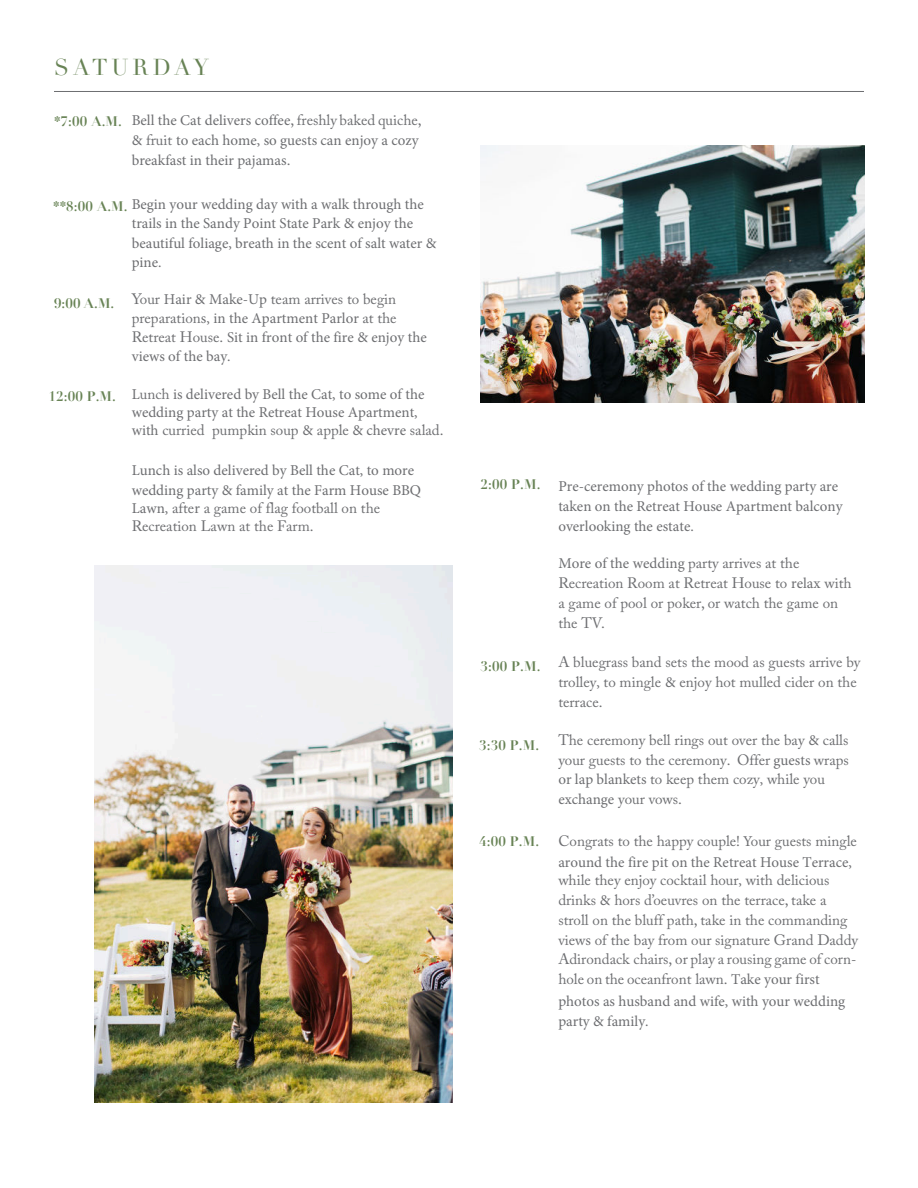
<style>
.page{position:relative;width:918px;height:1188px;background:#fff}
.page>*{position:absolute;margin:0;border:0;box-sizing:border-box;transform-origin:0 0}
.t1{font:22.5px "Didot";letter-spacing:.18em;color:#688355}
.t2{font:15px/19.8px "Adobe Caslon Pro";color:#6d6e71}
.t3{font:15px/19.8px "Minion Pro";color:#6d6e71}
.t4{font:700 13.5px "Didot";letter-spacing:.01em;color:#688355}
.s1{font-family:"Adobe Caslon Pro"}
.s2{font-family:"Minion Pro"}
</style>
<div class="page">
<img style="left:480px;top:146px;width:384px;height:256px">
<hr style="left:54px;top:91px;width:810px;height:1px;background:#6d6e71">
<img style="left:94px;top:565px;width:358px;height:538px">
<h1 class="t1" style="left:54px;top:59px;width:156px">SATURDAY</h1>
<p class="t3" style="left:132px;top:111px;width:291px">Bell the Cat delivers coffee<span class="s1">, freshly baked quiche, </span>&amp; <span class="s1">fruit</span> to each home, so guests can enjoy a cozy breakfast in their pajamas<span class="s1">.</span></p>
<p class="t3" style="left:132px;top:195px;width:306px;line-height:19.2px">Begin your wedding day with a walk through the trails in the Sandy Point State Park &amp; enjoy the beautiful foliage, breath in the scent of salt water &amp; pine.</p>
<p class="t2" style="left:132px;top:291px;width:266px">Your <span class="s2">Hair &amp; Make-Up</span> team arrives to begin</p>
<p class="t3" style="left:132px;top:309px;width:296px;line-height:18.9px"><span class="s1">preparation</span>s, in the Apartment Parlor <span class="s1">at the<br>Retreat House.</span> Sit in front of the fire &amp; enjoy the views of the bay.</p>
<p class="t3" style="left:132px;top:385px;width:294px;line-height:17.9px">L<span class="s1">unch</span> is delivered by Bell the Cat, to some of the wedding party at the Retreat House Apartment,</p>
<p class="t2" style="left:132px;top:421px;width:313px"><span class="s2">with</span> curried pumpkin soup <span class="s2">&amp;</span> apple <span class="s2">&amp; chevre</span> salad.</p>
<p class="t3" style="left:132px;top:461px;width:291px">Lunch is also delivered by Bell the Cat, to more wedding party &amp; family at the Farm House BBQ</p>
<p class="t2" style="left:132px;top:501px;width:250px;line-height:17.9px"><span class="s2">Lawn,</span> afte<span class="s2">r</span> a game of flag football on the<br>Recreation Lawn at the Farm.</p>
<p class="t4" style="left:54px;top:112px;width:69px">*7:00 A.M.</p>
<p class="t4" style="left:53px;top:198px;width:76px">**8:00 A.M.</p>
<p class="t4" style="left:54px;top:294px;width:62px">9:00 A.M.</p>
<p class="t4" style="left:49px;top:389px;width:69px">12:00 P.M.</p>
<p class="t4" style="left:481px;top:477px;width:61px">2:00 P.M.</p>
<p class="t4" style="left:481px;top:658px;width:61px">3:00 P.M.</p>
<p class="t4" style="left:479px;top:737px;width:61px">3:30 P.M.</p>
<p class="t4" style="left:479px;top:833px;width:61px">4:00 P.M.</p>
<p class="t3" style="left:558px;top:476px;width:286px">Pre-ceremony photos of the wedding party are taken on the Retreat House Apartment balcony overlooking the estate.</p>
<p class="t2" style="left:558px;top:555px;width:295px"><span class="s2">More of the wedding</span> party arrives at the Recreation Room at Retreat House to <span class="s2">relax</span> with a game of pool or poker, or watch the game on the TV.</p>
<p class="t2" style="left:558px;top:654px;width:304px">A bluegrass band sets the mood as guests arrive by trolley<span class="s2">,</span> to mingle <span class="s2">&amp;</span> enjoy hot mulled cider on the terrace.</p>
<p class="t2" style="left:558px;top:731px;width:292px">The ceremony bell rings out over the bay <span class="s2">&amp;</span> calls your guests to the ceremony. Offer <span class="s2">guests</span> wraps <span class="s2">or lap blankets</span> to keep them cozy<span class="s2">,</span> while you <span class="s2">exchange</span> your vows.</p>
<p class="t2" style="left:558px;top:832px;width:300px">Congrats to the happy couple! <span class="s2">Y</span>our guests mingle</p>
<p class="t3" style="left:558px;top:853px;width:295px">around the fire pit on the Retreat House Terrace,</p>
<p class="t2" style="left:558px;top:872px;width:301px">while they enjoy cocktail hour<span class="s2">,</span> with delicious drinks <span class="s2">&amp;</span> hors d’oeuvres on the terrace, take a stroll on the bluff path, take in the commanding view<span class="s2">s</span> of the bay from our signature Grand Daddy Adirondack chairs, or play a rousing game of corn&shy;hole on the oceanfront lawn. <span class="s2">Take your first</span></p>
<p class="t3" style="left:558px;top:991px;width:288px">photos as husband and wife, with your wedding party &amp; family.</p>
</div>
